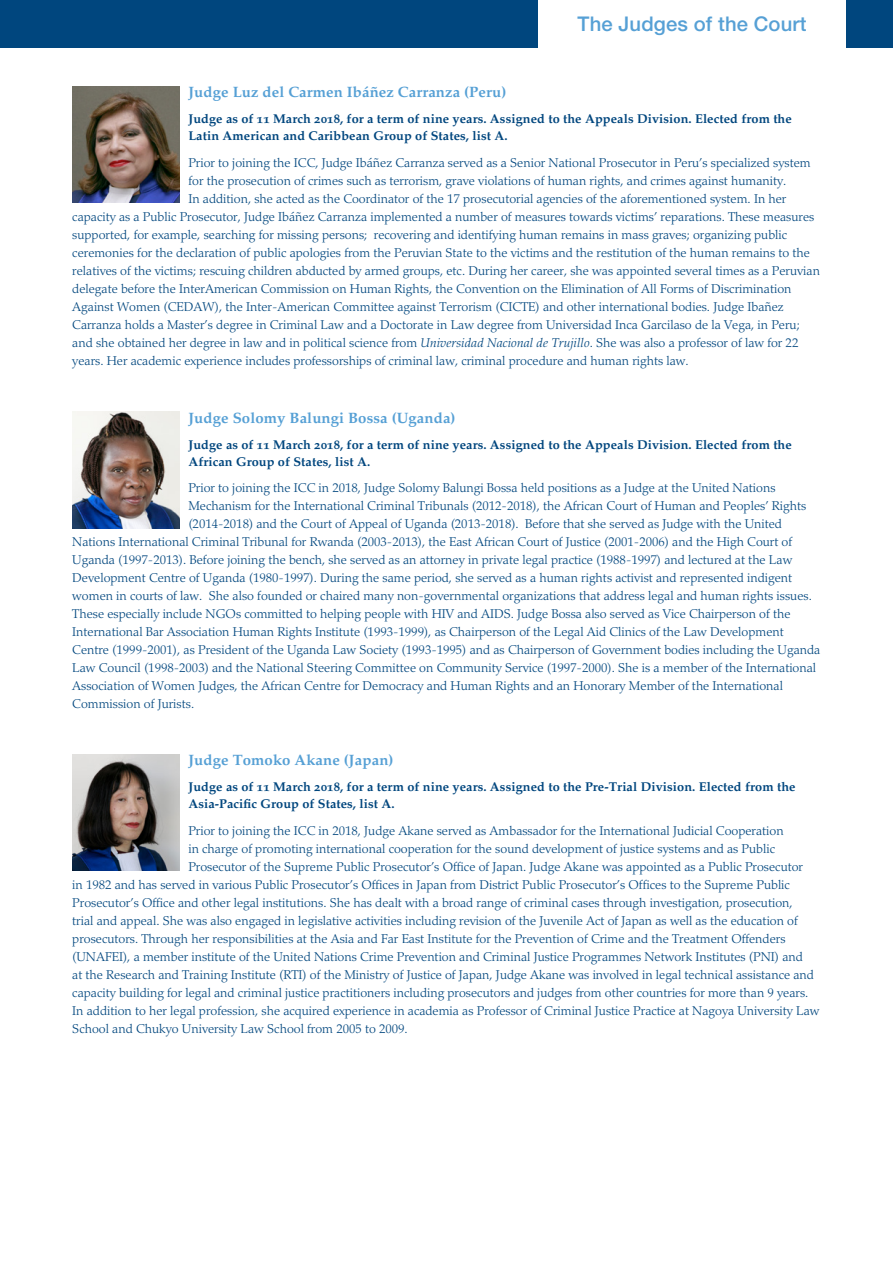
<style>
.page{position:relative;width:893px;height:1263px;background:#fff}
.page>*{position:absolute;margin:0;border:0;box-sizing:border-box;transform-origin:0 0}
.Heading{font:500 20.25px "Helvetica Neue LT Pro";letter-spacing:.005em;color:#56a0d5}
.t1{font:15px "Palatino Bold Os F";letter-spacing:.005em;color:#56a0d5}
.t2{font:300 12.75px "Palatino";color:#00467e}
.t3{font:12.75px/17.2px "Palatino Bold Os F";letter-spacing:.005em;color:#00467e}
.s1{font-style:italic}
</style>
<div class="page">
<div style="left:0;top:0;width:538px;height:48px;background:#00467e"></div>
<div style="left:846px;top:0;width:47px;height:48px;background:#00467e"></div>
<img style="left:72px;top:86px;width:108px;height:117px">
<img style="left:72px;top:412px;width:108px;height:116px">
<img style="left:72px;top:754px;width:108px;height:117px">
<p class="Heading" style="left:578px;top:12px;width:230px">The Judges of the Court</p>
<p class="t1" style="left:188px;top:83px;width:319px">Judge Luz del Carmen Ibáñez Carranza (Peru)</p>
<p class="t3" style="left:188px;top:110px;width:605px">Judge as of 11 March 2018, for a term of nine years. Assigned to the Appeals Division. Elected from the<br>Latin American and Caribbean Group of States, list A.</p>
<p class="t2" style="left:188px;top:155px;width:624px">Prior to joining the ICC, Judge Ibáñez Carranza served as a Senior National Prosecutor in Peru’s specialized system</p>
<p class="t2" style="left:188px;top:173px;width:600px">for the prosecution of crimes such as terrorism, grave violations of human rights, and crimes against humanity.</p>
<p class="t2" style="left:188px;top:191px;width:600px">In addition, she acted as the Coordinator of the 17 prosecutorial agencies of the aforementioned system. In her</p>
<p class="t2" style="left:72px;top:209px;width:744px">capacity as a Public Prosecutor, Judge Ibáñez Carranza implemented a number of measures towards victims’ reparations. These measures</p>
<p class="t2" style="left:72px;top:227px;width:716px">supported, for example, searching for missing persons; recovering and identifying human remains in mass graves; organizing public</p>
<p class="t2" style="left:72px;top:245px;width:739px">ceremonies for the declaration of public apologies from the Peruvian State to the victims and the restitution of the human remains to the</p>
<p class="t2" style="left:72px;top:263px;width:749px">relatives of the victims; rescuing children abducted by armed groups, etc. During her career, she was appointed several times as a Peruvian</p>
<p class="t2" style="left:72px;top:281px;width:721px">delegate before the InterAmerican Commission on Human Rights, the Convention on the Elimination of All Forms of Discrimination</p>
<p class="t2" style="left:72px;top:299px;width:713px">Against Women (CEDAW), the Inter-American Committee against Terrorism (CICTE) and other international bodies. Judge Ibañez</p>
<p class="t2" style="left:72px;top:317px;width:729px">Carranza holds a Master’s degree in Criminal Law and a Doctorate in Law degree from Universidad Inca Garcilaso de la Vega, in Peru;</p>
<p class="t2" style="left:72px;top:335px;width:728px">and she obtained her degree in law and in political science from <span class="s1">Universidad Nacional de Trujillo</span>. She was also a professor of law for 22</p>
<p class="t2" style="left:72px;top:353px;width:618px">years. Her academic experience includes professorships of criminal law, criminal procedure and human rights law.</p>
<p class="t1" style="left:188px;top:409px;width:269px">Judge Solomy Balungi Bossa (Uganda)</p>
<p class="t3" style="left:188px;top:436px;width:605px">Judge as of 11 March 2018, for a term of nine years. Assigned to the Appeals Division. Elected from the<br>African Group of States, list A.</p>
<p class="t2" style="left:188px;top:481px;width:589px">Prior to joining the ICC in 2018, Judge Solomy Balungi Bossa held positions as a Judge at the United Nations</p>
<p class="t2" style="left:188px;top:499px;width:619px">Mechanism for the International Criminal Tribunals (2012-2018), the African Court of Human and Peoples’ Rights</p>
<p class="t2" style="left:188px;top:517px;width:595px">(2014-2018) and the Court of Appeal of Uganda (2013-2018). Before that she served as Judge with the United</p>
<p class="t2" style="left:72px;top:535px;width:721px">Nations International Criminal Tribunal for Rwanda (2003-2013), the East African Court of Justice (2001-2006) and the High Court of</p>
<p class="t2" style="left:72px;top:553px;width:721px">Uganda (1997-2013). Before joining the bench, she served as an attorney in private legal practice (1988-1997) and lectured at the Law</p>
<p class="t2" style="left:72px;top:571px;width:721px">Development Centre of Uganda (1980-1997). During the same period, she served as a human rights activist and represented indigent</p>
<p class="t2" style="left:72px;top:589px;width:741px">women in courts of law. She also founded or chaired many non-governmental organizations that address legal and human rights issues.</p>
<p class="t2" style="left:72px;top:607px;width:720px">These especially include NGOs committed to helping people with HIV and AIDS. Judge Bossa also served as Vice Chairperson of the</p>
<p class="t2" style="left:72px;top:625px;width:713px">International Bar Association Human Rights Institute (1993-1999), as Chairperson of the Legal Aid Clinics of the Law Development</p>
<p class="t2" style="left:72px;top:643px;width:749px">Centre (1999-2001), as President of the Uganda Law Society (1993-1995) and as Chairperson of Government bodies including the Uganda</p>
<p class="t2" style="left:72px;top:661px;width:745px">Law Council (1998-2003) and the National Steering Committee on Community Service (1997-2000). She is a member of the International</p>
<p class="t2" style="left:72px;top:679px;width:712px">Association of Women Judges, the African Centre for Democracy and Human Rights and an Honorary Member of the International</p>
<p class="t2" style="left:72px;top:697px;width:123px">Commission of Jurists.</p>
<p class="t1" style="left:188px;top:752px;width:207px">Judge Tomoko Akane (Japan)</p>
<p class="t3" style="left:188px;top:778px;width:609px">Judge as of 11 March 2018, for a term of nine years. Assigned to the Pre-Trial Division. Elected from the<br>Asia-Pacific Group of States, list A.</p>
<p class="t2" style="left:188px;top:823px;width:597px">Prior to joining the ICC in 2018, Judge Akane served as Ambassador for the International Judicial Cooperation</p>
<p class="t2" style="left:188px;top:841px;width:588px">in charge of promoting international cooperation for the sound development of justice systems and as Public</p>
<p class="t2" style="left:188px;top:859px;width:616px">Prosecutor of the Supreme Public Prosecutor’s Office of Japan. Judge Akane was appointed as a Public Prosecutor</p>
<p class="t2" style="left:72px;top:877px;width:719px">in 1982 and has served in various Public Prosecutor’s Offices in Japan from District Public Prosecutor’s Offices to the Supreme Public</p>
<p class="t2" style="left:72px;top:895px;width:722px">Prosecutor’s Office and other legal institutions. She has dealt with a broad range of criminal cases through investigation, prosecution,</p>
<p class="t2" style="left:72px;top:913px;width:727px">trial and appeal. She was also engaged in legislative activities including revision of the Juvenile Act of Japan as well as the education of</p>
<p class="t2" style="left:72px;top:931px;width:715px">prosecutors. Through her responsibilities at the Asia and Far East Institute for the Prevention of Crime and the Treatment Offenders</p>
<p class="t2" style="left:72px;top:949px;width:732px">(UNAFEI), a member institute of the United Nations Crime Prevention and Criminal Justice Programmes Network Institutes (PNI) and</p>
<p class="t2" style="left:72px;top:967px;width:743px">at the Research and Training Institute (RTI) of the Ministry of Justice of Japan, Judge Akane was involved in legal technical assistance and</p>
<p class="t2" style="left:72px;top:985px;width:738px">capacity building for legal and criminal justice practitioners including prosecutors and judges from other countries for more than 9 years.</p>
<p class="t2" style="left:72px;top:1003px;width:749px">In addition to her legal profession, she acquired experience in academia as Professor of Criminal Justice Practice at Nagoya University Law</p>
<p class="t2" style="left:72px;top:1021px;width:337px">School and Chukyo University Law School from 2005 to 2009.</p>
</div>
